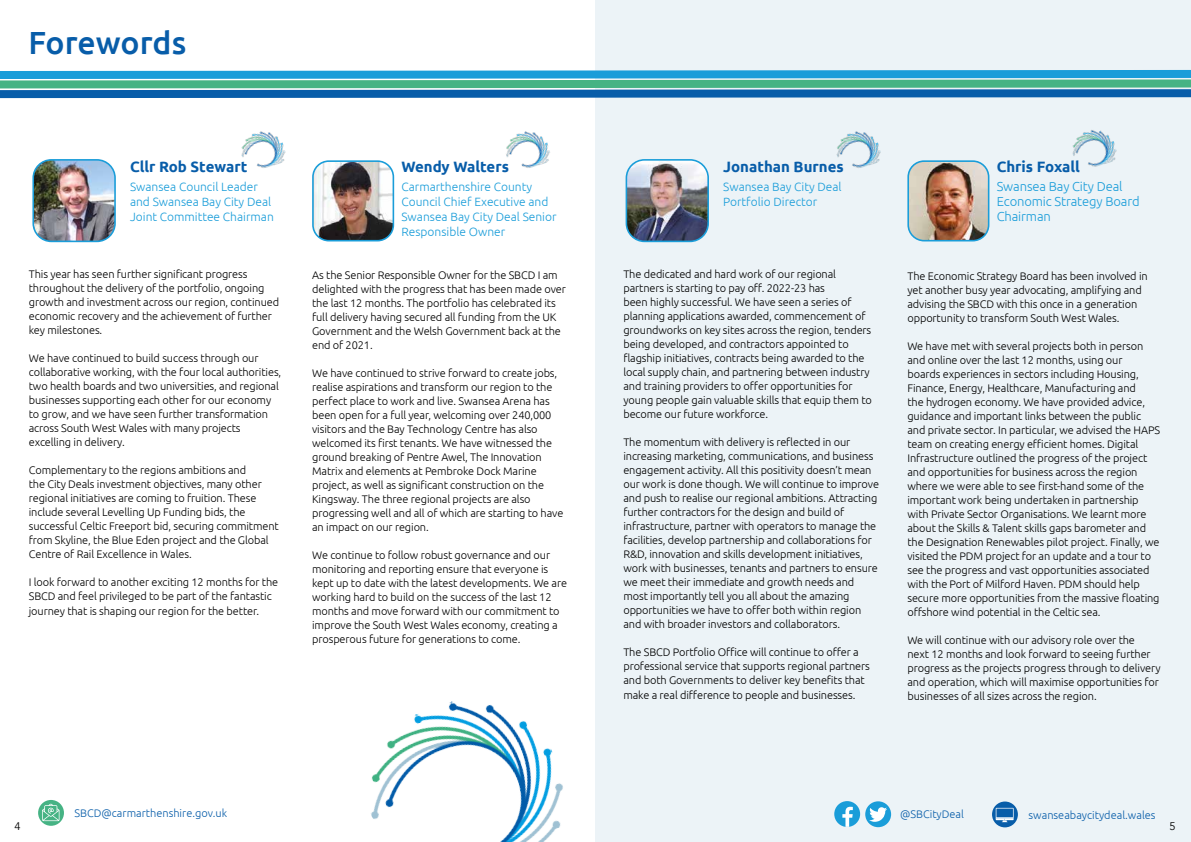
<style>
.page{position:relative;width:1191px;height:842px;background:#fff}
.page>*{position:absolute;margin:0;border:0;box-sizing:border-box;transform-origin:0 0}
.t1{font:500 32px "Ubuntu";color:#085da9}
.t2{font:700 15px "Ubuntu";color:#085da9}
.t3{font:300 13px/15px "Ubuntu";letter-spacing:-.01em;color:#1a9dd9}
.t4{font:300 12px/15px "Ubuntu";color:#1a9dd9}
.t5{font:300 11px/14px "Ubuntu";letter-spacing:-.01em;color:#000}
.t6{font:300 11px "Ubuntu";color:#085da9}
.t7{font:11px "Avenir";color:#000}
</style>
<div class="page">
<div style="left:595px;top:0;width:596px;height:842px;background:#ecf3f7"></div>
<img style="left:506px;top:131px;width:44px;height:37px">
<img style="left:1072px;top:130px;width:45px;height:37px">
<img style="left:241px;top:131px;width:45px;height:37px">
<img style="left:836px;top:131px;width:45px;height:37px">
<img style="left:35px;top:162px;width:78px;height:79px">
<div style="left:32px;top:159px;width:84px;height:83px;border:2px solid #1a9dd9;border-radius:18px"></div>
<img style="left:628px;top:162px;width:80px;height:79px">
<div style="left:625px;top:159px;width:84px;height:83px;border:2px solid #1a9dd9;border-radius:18px"></div>
<img style="left:313px;top:163px;width:80px;height:78px">
<div style="left:312px;top:160px;width:82px;height:81px;border:2px solid #1a9dd9;border-radius:16px"></div>
<img style="left:910px;top:163px;width:78px;height:78px">
<div style="left:907px;top:160px;width:82px;height:81px;border:2px solid #1a9dd9;border-radius:16px"></div>
<svg style="left:992px;top:801px;width:26px;height:26px"></svg>
<svg style="left:995px;top:808px;width:18px;height:14px"></svg>
<div style="left:834px;top:801px;width:26px;height:26px;background:#1a9dd9;border-radius:50%"></div>
<svg style="left:842px;top:807px;width:11px;height:20px"></svg>
<div style="left:865px;top:801px;width:26px;height:26px;background:#1a9dd9;border-radius:50%"></div>
<svg style="left:869px;top:807px;width:18px;height:15px"></svg>
<svg style="left:38px;top:800px;width:26px;height:26px"></svg>
<svg style="left:42px;top:804px;width:17px;height:17px"></svg>
<svg style="left:0;top:69px;width:1191px;height:30px;background:#4ca4bc"></svg>
<img style="left:371px;top:701px;width:192px;height:141px">
<h1 class="t1" style="left:28px;top:22px;width:159px">Forewords</h1>
<h2 class="t2" style="left:130px;top:158px;width:119px">Cllr Rob Stewart</h2>
<p class="t4" style="left:130px;top:179px;width:145px">Swansea Council Leader and Swansea Bay City Deal<br>Joint Committee Chairman</p>
<p class="t5" style="left:29px;top:267px;width:252px">This year has seen further significant progress throughout the delivery of the portfolio, ongoing growth and investment across our region, continued economic recovery and the achievement of further key milestones.</p>
<p class="t5" style="left:29px;top:351px;width:254px">We have continued to build success through our collaborative working, with the four local authorities, two health boards and two universities, and regional businesses supporting each other for our economy to grow, and we have seen further transformation across South West Wales with many projects excelling in delivery.</p>
<p class="t5" style="left:29px;top:463px;width:251px">Complementary to the regions ambitions and<br>the City Deals investment objectives, many other regional initiatives are coming to fruition. These include several Levelling Up Funding bids, the successful Celtic Freeport bid, securing commitment from Skyline, the Blue Eden project and the Global Centre of Rail Excellence in Wales.</p>
<p class="t5" style="left:29px;top:575px;width:251px">I look forward to another exciting 12 months for the<br>SBCD and feel privileged to be part of the fantastic</p>
<p class="t5" style="left:29px;top:604px;width:232px">journey that is shaping our region for the better.</p>
<h2 class="t2" style="left:401px;top:158px;width:109px">Wendy Walters</h2>
<p class="t4" style="left:401px;top:179px;width:157px">Carmarthenshire County<br>Council Chief Executive and<br>Swansea Bay City Deal Senior<br>Responsible Owner</p>
<p class="t5" style="left:312px;top:268px;width:255px">As the Senior Responsible Owner for the SBCD I am delighted with the progress that has been made over the last 12 months. The portfolio has celebrated its full delivery having secured all funding from the UK Government and the Welsh Government back at the end of 2021.</p>
<p class="t5" style="left:312px;top:366px;width:253px">We have continued to strive forward to create jobs, realise aspirations and transform our region to the perfect place to work and live. Swansea Arena has been open for a full year, welcoming over 240,000 visitors and the Bay Technology Centre has also welcomed its first tenants. We have witnessed the ground breaking of Pentre Awel, The Innovation Matrix and elements at Pembroke Dock Marine project, as well as significant construction on the Kingsway. The three regional projects are also progressing well and all of which are starting to have an impact on our region.</p>
<p class="t5" style="left:312px;top:548px;width:256px">We continue to follow robust governance and our monitoring and reporting ensure that everyone is kept up to date with the latest developments. We are working hard to build on the success of the last 12 months and move forward with our commitment to improve the South West Wales economy, creating a prosperous future for generations to come.</p>
<h2 class="t2" style="left:723px;top:158px;width:122px">Jonathan Burnes</h2>
<p class="t4" style="left:723px;top:179px;width:120px">Swansea Bay City Deal<br>Portfolio Director</p>
<p class="t5" style="left:623px;top:267px;width:250px">The dedicated and hard work of our regional partners is starting to pay off. 2022-23 has<br>been highly successful. We have seen a series of planning applications awarded, commencement of groundworks on key sites across the region, tenders being developed, and contractors appointed to flagship initiatives, contracts being awarded to the local supply chain, and partnering between industry and training providers to offer opportunities for young people gain valuable skills that equip them to become our future workforce.</p>
<p class="t5" style="left:623px;top:435px;width:257px">The momentum with delivery is reflected in our increasing marketing, communications, and business engagement activity. All this positivity doesn’t mean our work is done though. We will continue to improve and push to realise our regional ambitions. Attracting further contractors for the design and build of infrastructure, partner with operators to manage the facilities, develop partnership and collaborations for R&amp;D, innovation and skills development initiatives, work with businesses, tenants and partners to ensure we meet their immediate and growth needs and most importantly tell you all about the amazing opportunities we have to offer both within region and with broader investors and collaborators.</p>
<p class="t5" style="left:623px;top:645px;width:248px">The SBCD Portfolio Office will continue to offer a professional service that supports regional partners and both Governments to deliver key benefits that</p>
<p class="t5" style="left:623px;top:688px;width:234px">make a real difference to people and businesses.</p>
<h2 class="t2" style="left:996px;top:158px;width:85px">Chris Foxall</h2>
<p class="t3" style="left:996px;top:179px;width:144px">Swansea Bay City Deal<br>Economic Strategy Board<br>Chairman</p>
<p class="t5" style="left:907px;top:269px;width:242px">The Economic Strategy Board has been involved in yet another busy year advocating, amplifying and advising the SBCD with this once in a generation opportunity to transform South West Wales.</p>
<p class="t5" style="left:907px;top:339px;width:254px">We have met with several projects both in person and online over the last 12 months, using our<br>boards experiences in sectors including Housing, Finance, Energy, Healthcare, Manufacturing and<br>the hydrogen economy. We have provided advice, guidance and important links between the public and private sector. In particular, we advised the HAPS team on creating energy efficient homes. Digital Infrastructure outlined the progress of the project and opportunities for business across the region where we were able to see first-hand some of the important work being undertaken in partnership with Private Sector Organisations. We learnt more about the Skills &amp; Talent skills gaps barometer and the Designation Renewables pilot project. Finally, we visited the PDM project for an update and a tour to see the progress and vast opportunities associated with the Port of Milford Haven. PDM should help secure more opportunities from the massive floating offshore wind potential in the Celtic sea.</p>
<p class="t5" style="left:907px;top:633px;width:255px">We will continue with our advisory role over the<br>next 12 months and look forward to seeing further progress as the projects progress through to delivery and operation, which will maximise opportunities for businesses of all sizes across the region.</p>
<p class="t6" style="left:75px;top:807px;width:154px">SBCD@carmarthenshire.gov.uk</p>
<p class="t6" style="left:900px;top:808px;width:65px">@SBCityDeal</p>
<p class="t6" style="left:1028px;top:808px;width:129px">swanseabaycitydeal.wales</p>
<p class="t7" style="left:15px;top:819px;width:8px">4</p>
<p class="t7" style="left:1169px;top:819px;width:8px">5</p>
</div>
